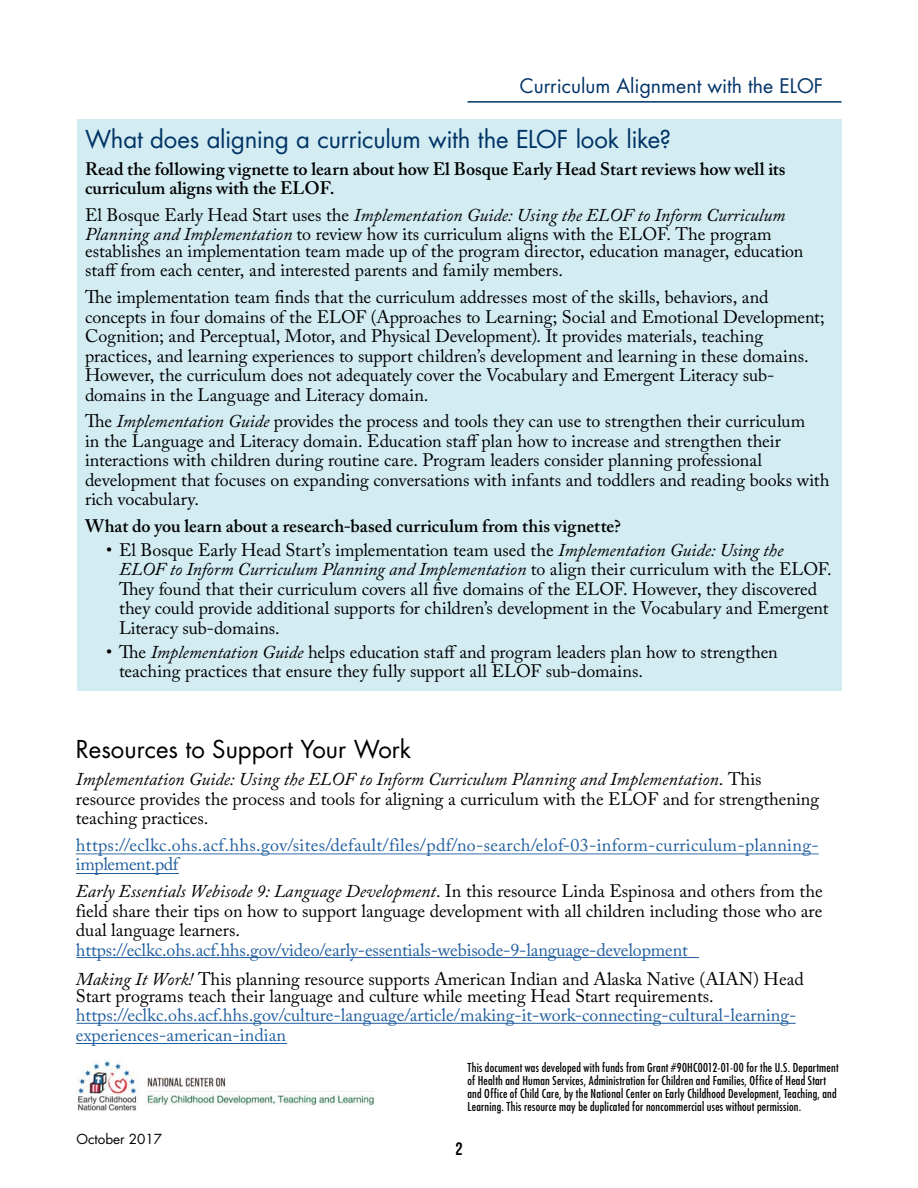
<style>
.page{position:relative;width:918px;height:1188px;background:#fff}
.page>*{position:absolute;margin:0;border:0;box-sizing:border-box;transform-origin:0 0}
.t1{font:24px "Futura Std";letter-spacing:-.01em;color:#036}
.t2{font:24px "Futura Std";color:#000}
.t3{font:19.5px "Futura Std";color:#036}
.t4{font:18px/19.5px "Adobe Caslon Pro";color:#000}
.t5{font:18px/19.5px "Adobe Caslon Pro";letter-spacing:.005em;color:#215e9e}
.t6{font:600 18px/19.5px "Adobe Caslon Pro";color:#000}
.t7{font:18px "Bebas Neue";color:#000}
.t8{font:13.5px "Futura Std";color:#000}
.t9{font:condensed 12px/13px "Futura Std";letter-spacing:.02em;color:#000}
.s1{font-style:italic}
.s2{color:#215e9e}
</style>
<div class="page">
<hr style="left:468px;top:101px;width:373px;height:2px;background:#036">
<div style="left:77px;top:120px;width:764px;height:571px;background:#d2ecf2"></div>
<hr style="left:76px;top:1043px;width:210px;height:1px;background:#215e9e">
<hr style="left:77px;top:1023px;width:719px;height:1px;background:#215e9e">
<hr style="left:77px;top:957px;width:622px;height:1px;background:#215e9e">
<hr style="left:76px;top:873px;width:103px;height:1px;background:#215e9e">
<hr style="left:76px;top:853px;width:743px;height:2px;background:#215e9e">
<img style="left:77px;top:1059px;width:298px;height:52px">
<p class="t3" style="left:520px;top:73px;width:305px">Curriculum Alignment with the ELOF</p>
<h2 class="t1" style="left:85px;top:124px;width:588px">What does aligning a curriculum with the ELOF look like?</h2>
<h3 class="t6" style="left:85px;top:159px;width:702px">Read the following vignette to learn about how El Bosque Early Head Start reviews how well its curriculum aligns with the ELOF.</h3>
<p class="t4" style="left:85px;top:205px;width:702px">El Bosque Early Head Start uses the <span class="s1">Implementation Guide: Using the ELOF to Inform Curriculum<br>Planning and Implementation</span> to review how its curriculum aligns with the ELOF. The program</p>
<p class="t4" style="left:85px;top:241px;width:720px">establishes an implementation team made up of the program director, education manager, education staf from each center, and interested parents and family members.</p>
<p class="t4" style="left:85px;top:287px;width:741px">Te implementation team fnds that the curriculum addresses most of the skills, behaviors, and concepts in four domains of the ELOF (Approaches to Learning; Social and Emotional Development; Cognition; and Perceptual, Motor, and Physical Development). It provides materials, teaching practices, and learning experiences to support children’s development and learning in these domains.<br>However, the curriculum does not adequately cover the Vocabulary and Emergent Literacy sub&shy;domains in the Language and Literacy domain.</p>
<p class="t4" style="left:85px;top:411px;width:746px">Te <span class="s1">Implementation Guide</span> provides the process and tools they can use to strengthen their curriculum<br>in the Language and Literacy domain. Education staf plan how to increase and strengthen their interactions with children during routine care. Program leaders consider planning professional development that focuses on expanding conversations with infants and toddlers and reading books with rich vocabulary.</p>
<h4 class="t6" style="left:85px;top:516px;width:538px">What do you learn about a research-based curriculum from this vignette?</h4>
<p class="t4" style="left:119px;top:540px;width:714px;text-indent:-13px">• El Bosque Early Head Start’s implementation team used the <span class="s1">Implementation Guide: Using the ELOF to Inform Curriculum Planning and Implementation</span> to align their curriculum with the ELOF.<br>Tey found that their curriculum covers all fve domains of the ELOF. However, they discovered they could provide additional supports for children’s development in the Vocabulary and Emergent Literacy sub-domains.</p>
<p class="t4" style="left:119px;top:642px;width:660px;text-indent:-13px">• Te <span class="s1">Implementation Guide</span> helps education staf and program leaders plan how to strengthen teaching practices that ensure they fully support all ELOF sub-domains.</p>
<h2 class="t2" style="left:76px;top:734px;width:337px">Resources to Support Your Work</h2>
<p class="t4" style="left:76px;top:769px;width:745px"><span class="s1">Implementation Guide: Using the ELOF to Inform Curriculum Planning and Implementation</span>. This resource provides the process and tools for aligning a curriculum with the ELOF and for strengthening teaching practices.</p>
<p class="t5" style="left:76px;top:835px;width:744px">https://eclkc.ohs.acf.hhs.gov/sites/default/files/pdf/no-search/elof-03-inform-curriculum-planning&shy;implement.pdf</p>
<p class="t4" style="left:76px;top:881px;width:748px"><span class="s1">Early Essentials Webisode 9: Language Development</span>. In this resource Linda Espinosa and others from the field share their tips on how to support language development with all children including those who are dual language learners. <span class="s2">https://eclkc.ohs.acf.hhs.gov/video/early-essentials-webisode-9-language-development</span></p>
<p class="t4" style="left:76px;top:970px;width:729px;line-height:16.8px"><span class="s1">Making It Work!</span> This planning resource supports American Indian and Alaska Native (AIAN) Head<br>Start programs teach their language and culture while meeting Head Start requirements.</p>
<p class="t5" style="left:76px;top:1005px;width:722px">https://eclkc.ohs.acf.hhs.gov/culture-language/article/making-it-work-connecting-cultural-learning&shy;experiences-american-indian</p>
<p class="t8" style="left:77px;top:1130px;width:87px">October 2017</p>
<p class="t9" style="left:468px;top:1061px;width:373px">This document was developed with funds from Grant #90HC0012-01-00 for the U.S. Department of Health and Human Services, Administration for Children and Families, Office of Head Start and Office of Child Care, by the National Center on Early Childhood Development, Teaching, and Learning. This resource may be duplicated for noncommercial uses without permission.</p>
<p class="t7" style="left:455px;top:1139px;width:9px">2</p>
</div>
